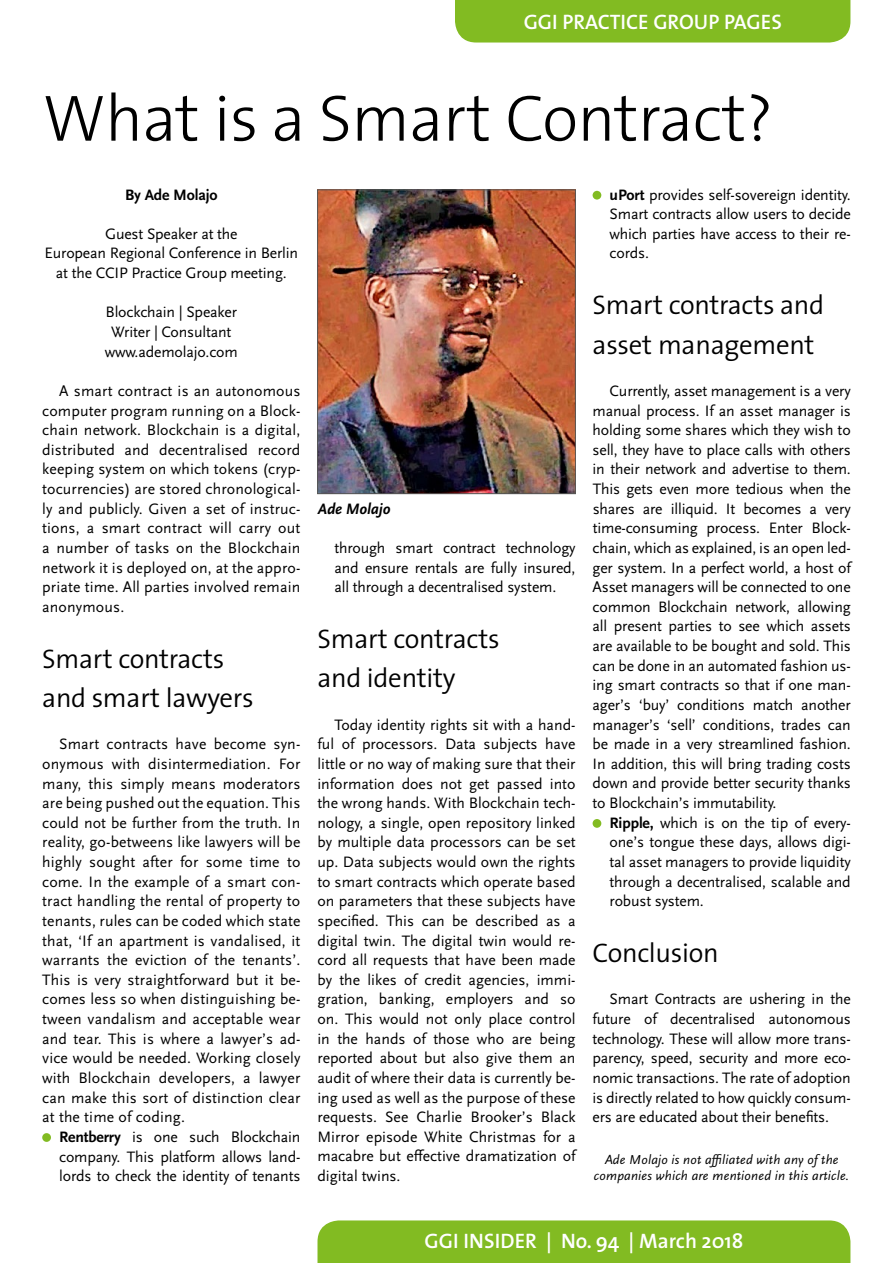
<style>
.page{position:relative;width:893px;height:1263px;background:#fff}
.page>*{position:absolute;margin:0;border:0;box-sizing:border-box;transform-origin:0 0}
.t1{font:300 66px "The Sans";letter-spacing:-.01em;color:#000}
.t2{font:300 27px/39.3px "The Sans";letter-spacing:-.01em;color:#000}
.t3{font:600 21px "The Sans";color:#fff}
.t4{font:15.75px/19.6px "Scala Sans Pro";letter-spacing:-.01em;color:#000;text-align:justify}
.t5{font:700 15.75px "Scala Sans Pro";letter-spacing:-.01em;color:#000}
.t6{font:italic 700 15.75px "Scala Sans Pro";letter-spacing:-.01em;color:#000}
.t7{font:italic 13.5px/16.2px "Scala Sans Pro";letter-spacing:.015em;color:#000;text-align:center}
.s1{font-weight:700}
</style>
<div class="page">
<div style="left:317px;top:1220px;width:533px;height:43px;background:#82bb22"></div>
<div style="left:455px;top:0;width:395px;height:43px;background:#82bb22"></div>
<div style="left:42px;top:1133px;width:9px;height:9px;background:#82bb22;border-radius:50%"></div>
<div style="left:593px;top:191px;width:8px;height:9px;background:#82bb22;border-radius:50%"></div>
<div style="left:593px;top:819px;width:8px;height:9px;background:#82bb22;border-radius:50%"></div>
<img style="left:319px;top:191px;width:255px;height:301px">
<div style="left:317px;top:189px;width:259px;height:305px;border:1px solid #565655"></div>
<h3 class="t3" style="left:524px;top:4px;width:260px">GGI PRACTICE GROUP PAGES</h3>
<h1 class="t1" style="left:43px;top:64px;width:732px">What is a Smart Contract?</h1>
<p class="t5" style="left:125px;top:185px;width:94px">By Ade Molajo</p>
<p class="t4" style="left:44px;top:224px;width:255px;text-align:center">Guest Speaker at the<br>European Regional Conference in Berlin at the CCIP Practice Group meeting.</p>
<p class="t4" style="left:105px;top:302px;width:135px;text-align:center">Blockchain | Speaker<br>Writer | Consultant www.ademolajo.com</p>
<p class="t4" style="left:42px;top:381px;width:260px;text-indent:17px">A smart contract is an autonomous computer program running on a Block&shy;chain network. Blockchain is a digital, distributed and decentralised record keeping system on which tokens (cryp&shy;tocurrencies) are stored chronological&shy;ly and publicly. Given a set of instruc&shy;tions, a smart contract will carry out a number of tasks on the Blockchain network it is deployed on, at the appro&shy;priate time. All parties involved remain anonymous.</p>
<h2 class="t2" style="left:42px;top:638px;width:213px">Smart contracts and smart lawyers</h2>
<p class="t4" style="left:42px;top:734px;width:260px;text-indent:17px">Smart contracts have become syn&shy;onymous with disintermediation. For many, this simply means moderators are being pushed out the equation. This could not be further from the truth. In reality, go-betweens like lawyers will be highly sought after for some time to come. In the example of a smart con&shy;tract handling the rental of property to tenants, rules can be coded which state that, ‘If an apartment is vandalised, it warrants the eviction of the tenants’.<br>This is very straightforward but it be&shy;comes less so when distinguishing be&shy;tween vandalism and acceptable wear and tear. This is where a lawyer’s ad&shy;vice would be needed. Working closely with Blockchain developers, a lawyer can make this sort of distinction clear at the time of coding.</p>
<p class="t4" style="left:59px;top:1127px;width:243px"><span class="s1">Rentberry</span> is one such Blockchain company. This platform allows land&shy;lords to check the identity of tenants</p>
<p class="t6" style="left:318px;top:499px;width:74px">Ade Molajo</p>
<p class="t4" style="left:334px;top:538px;width:243px">through smart contract technology and ensure rentals are fully insured, all through a decentralised system.</p>
<h2 class="t2" style="left:317px;top:618px;width:184px">Smart contracts and identity</h2>
<p class="t4" style="left:317px;top:715px;width:260px;text-indent:17px">Today identity rights sit with a hand&shy;ful of processors. Data subjects have little or no way of making sure that their information does not get passed into the wrong hands. With Blockchain tech&shy;nology, a single, open repository linked by multiple data processors can be set up. Data subjects would own the rights to smart contracts which operate based on parameters that these subjects have specified. This can be described as a digital twin. The digital twin would re&shy;cord all requests that have been made by the likes of credit agencies, immi&shy;gration, banking, employers and so on. This would not only place control in the hands of those who are being reported about but also give them an audit of where their data is currently be&shy;ing used as well as the purpose of these requests. See Charlie Brooker’s Black Mirror episode White Christmas for a macabre but effective dramatization of digital twins.</p>
<p class="t4" style="left:610px;top:185px;width:243px"><span class="s1">uPort</span> provides self-sovereign identity.<br>Smart contracts allow users to decide which parties have access to their re&shy;cords.</p>
<h2 class="t2" style="left:593px;top:285px;width:233px">Smart contracts and asset management</h2>
<p class="t4" style="left:593px;top:381px;width:260px;text-indent:17px">Currently, asset management is a very manual process. If an asset manager is holding some shares which they wish to sell, they have to place calls with others in their network and advertise to them.<br>This gets even more tedious when the shares are illiquid. It becomes a very time-consuming process. Enter Block&shy;chain, which as explained, is an open led&shy;ger system. In a perfect world, a host of Asset managers will be connected to one common Blockchain network, allowing all present parties to see which assets are available to be bought and sold. This can be done in an automated fashion us&shy;ing smart contracts so that if one man&shy;ager’s ‘buy’ conditions match another manager’s ‘sell’ conditions, trades can be made in a very streamlined fashion.<br>In addition, this will bring trading costs down and provide better security thanks to Blockchain’s immutability.</p>
<p class="t4" style="left:610px;top:813px;width:243px"><span class="s1">Ripple,</span> which is on the tip of every&shy;one’s tongue these days, allows digi&shy;tal asset managers to provide liquidity through a decentralised, scalable and robust system.</p>
<h2 class="t2" style="left:593px;top:932px;width:128px">Conclusion</h2>
<p class="t4" style="left:593px;top:989px;width:260px;text-indent:17px">Smart Contracts are ushering in the future of decentralised autonomous technology. These will allow more trans&shy;parency, speed, security and more eco&shy;nomic transactions. The rate of adoption is directly related to how quickly consum&shy;ers are educated about their benefits.</p>
<p class="t7" style="left:594px;top:1151px;width:257px">Ade Molajo is not affiliated with any of the companies which are mentioned in this article.</p>
<h3 class="t3" style="left:425px;top:1223px;width:320px">GGI INSIDER | No. 94 | March 2018</h3>
</div>
